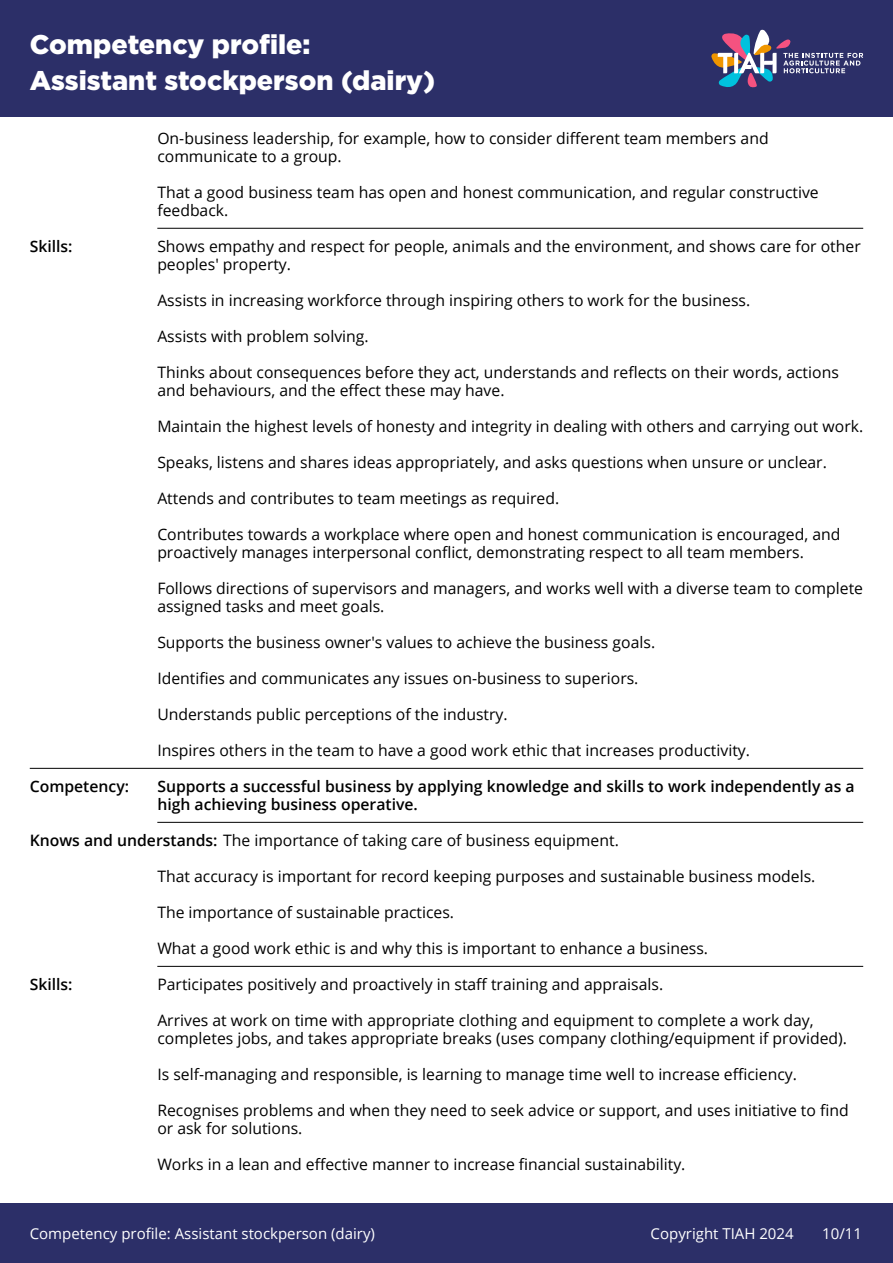
<style>
.page{position:relative;width:893px;height:1263px;background:#fff}
.page>*{position:absolute;margin:0;border:0;box-sizing:border-box;transform-origin:0 0}
.t1{font:900 27px/36px "Gotham";color:#fff}
.t2{font:15.75px/18px "Open Sans";color:#000}
.t3{font:600 15.75px/18px "Open Sans";color:#000}
.t4{font:15px "Open Sans";color:#fff}
.s1{font-weight:600}
</style>
<div class="page">
<div style="left:0;top:1203px;width:893px;height:60px;background:#2c2f68"></div>
<div style="left:0;top:0;width:893px;height:117px;background:#2c2f68"></div>
<svg style="left:711px;top:29px;width:152px;height:59px"></svg>
<hr style="left:157px;top:228px;width:706px;height:1px;background:#000">
<hr style="left:30px;top:768px;width:833px;height:1px;background:#000">
<hr style="left:157px;top:822px;width:706px;height:1px;background:#000">
<hr style="left:157px;top:966px;width:706px;height:1px;background:#000">
<h1 class="t1" style="left:30px;top:26px;width:407px">Competency profile:<br>Assistant stockperson (dairy)</h1>
<p class="t2" style="left:157px;top:129px;width:613px">On-business leadership, for example, how to consider different team members and communicate to a group.</p>
<p class="t2" style="left:157px;top:183px;width:663px">That a good business team has open and honest communication, and regular constructive feedback.</p>
<p class="t3" style="left:30px;top:237px;width:44px">Skills:</p>
<p class="t2" style="left:157px;top:237px;width:705px">Shows empathy and respect for people, animals and the environment, and shows care for other peoples' property.</p>
<p class="t2" style="left:157px;top:291px;width:594px">Assists in increasing workforce through inspiring others to work for the business.</p>
<p class="t2" style="left:157px;top:327px;width:213px">Assists with problem solving.</p>
<p class="t2" style="left:157px;top:363px;width:683px">Thinks about consequences before they act, understands and reflects on their words, actions and behaviours, and the effect these may have.</p>
<p class="t2" style="left:157px;top:417px;width:707px">Maintain the highest levels of honesty and integrity in dealing with others and carrying out work.</p>
<p class="t2" style="left:157px;top:453px;width:671px">Speaks, listens and shares ideas appropriately, and asks questions when unsure or unclear.</p>
<p class="t2" style="left:157px;top:489px;width:403px">Attends and contributes to team meetings as required.</p>
<p class="t2" style="left:157px;top:525px;width:685px">Contributes towards a workplace where open and honest communication is encouraged, and proactively manages interpersonal conflict, demonstrating respect to all team members.</p>
<p class="t2" style="left:157px;top:579px;width:707px">Follows directions of supervisors and managers, and works well with a diverse team to complete assigned tasks and meet goals.</p>
<p class="t2" style="left:157px;top:633px;width:499px">Supports the business owner's values to achieve the business goals.</p>
<p class="t2" style="left:157px;top:669px;width:483px">Identifies and communicates any issues on-business to superiors.</p>
<p class="t2" style="left:157px;top:705px;width:352px">Understands public perceptions of the industry.</p>
<p class="t2" style="left:157px;top:741px;width:594px">Inspires others in the team to have a good work ethic that increases productivity.</p>
<p class="t3" style="left:30px;top:777px;width:101px">Competency:</p>
<p class="t3" style="left:157px;top:777px;width:699px">Supports a successful business by applying knowledge and skills to work independently as a high achieving business operative.</p>
<p class="t2" style="left:30px;top:831px;width:591px"><span class="s1">Knows and understands:</span> The importance of taking care of business equipment.</p>
<p class="t2" style="left:157px;top:867px;width:660px">That accuracy is important for record keeping purposes and sustainable business models.</p>
<p class="t2" style="left:157px;top:903px;width:298px">The importance of sustainable practices.</p>
<p class="t2" style="left:157px;top:939px;width:552px">What a good work ethic is and why this is important to enhance a business.</p>
<p class="t3" style="left:30px;top:975px;width:44px">Skills:</p>
<p class="t2" style="left:157px;top:975px;width:507px">Participates positively and proactively in staff training and appraisals.</p>
<p class="t2" style="left:157px;top:1011px;width:691px">Arrives at work on time with appropriate clothing and equipment to complete a work day, completes jobs, and takes appropriate breaks (uses company clothing/equipment if provided).</p>
<p class="t2" style="left:157px;top:1065px;width:641px">Is self-managing and responsible, is learning to manage time well to increase efficiency.</p>
<p class="t2" style="left:157px;top:1101px;width:693px">Recognises problems and when they need to seek advice or support, and uses initiative to find or ask for solutions.</p>
<p class="t2" style="left:157px;top:1155px;width:530px">Works in a lean and effective manner to increase financial sustainability.</p>
<p class="t4" style="left:30px;top:1223px;width:347px">Competency profile: Assistant stockperson (dairy)</p>
<p class="t4" style="left:651px;top:1223px;width:145px">Copyright TIAH 2024</p>
<p class="t4" style="left:822px;top:1223px;width:41px">10/11</p>
</div>
